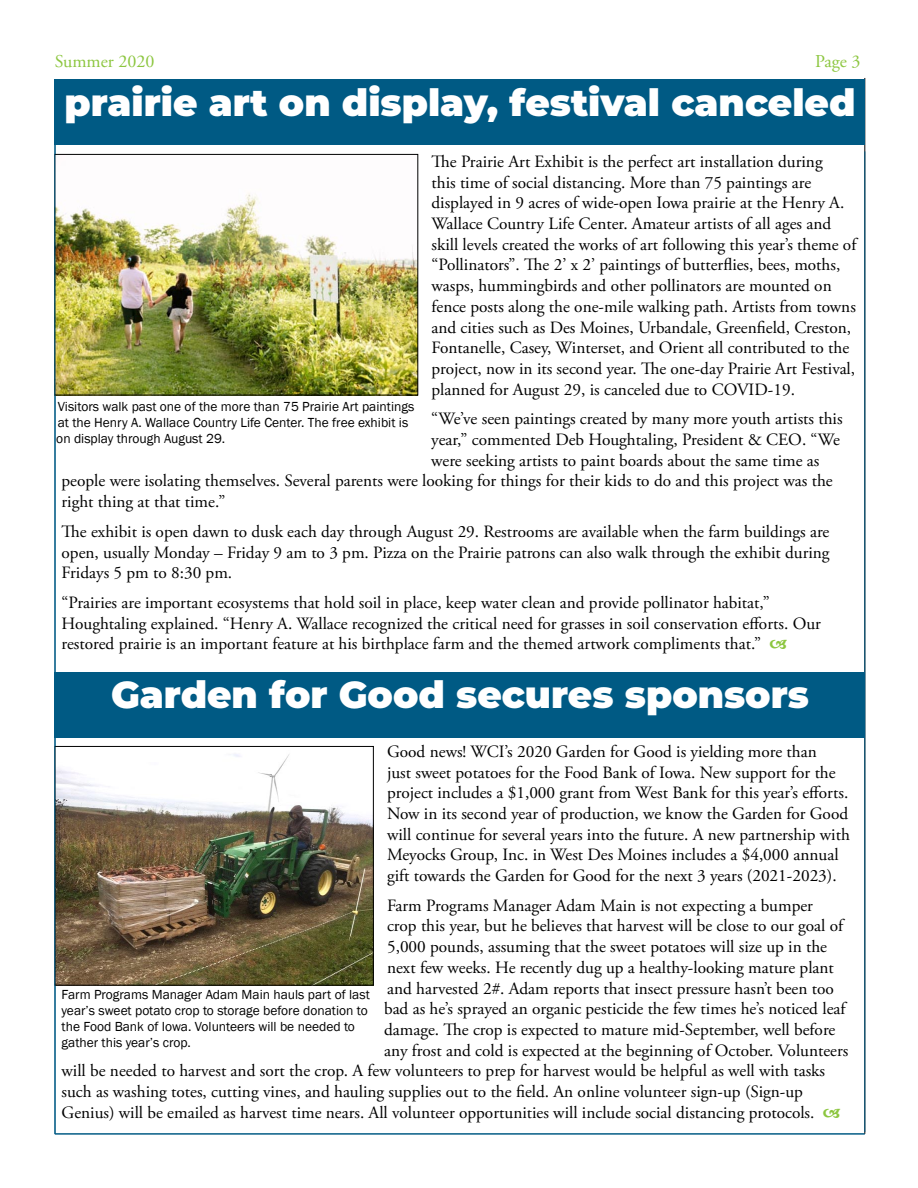
<style>
.page{position:relative;width:918px;height:1188px;background:#fff}
.page>*{position:absolute;margin:0;border:0;box-sizing:border-box;transform-origin:0 0}
.t1{font:900 37.5px "Montserrat";color:#fff}
.t2{font:18px "Adobe Garamond Pro";color:#8cc63f}
.t3{font:17.25px/20.7px "Adobe Garamond Pro";color:#000}
.t4{font:13.5px/16.2px "Franklin Gothic";color:#000}
</style>
<div class="page">
<hr style="left:865px;top:78px;width:1px;height:1056px;background:#000">
<hr style="left:55px;top:1134px;width:810px;height:1px;background:#005a84">
<hr style="left:865px;top:151px;width:1px;height:981px;background:#005a84">
<div style="left:55px;top:672px;width:810px;height:66px;background:#005a84"></div>
<img style="left:57px;top:754px;width:315px;height:229px">
<div style="left:55px;top:746px;width:319px;height:239px;border:1px solid #000"></div>
<div style="left:55px;top:79px;width:810px;height:66px;background:#005a84"></div>
<img style="left:57px;top:193px;width:359px;height:200px">
<div style="left:55px;top:154px;width:363px;height:241px;border:1px solid #000"></div>
<hr style="left:55px;top:80px;width:1px;height:1054px;background:#005a84">
<p class="t2" style="left:55px;top:50px;width:101px">Summer 2020</p>
<p class="t2" style="left:815px;top:50px;width:47px">Page 3</p>
<h1 class="t1" style="left:64px;top:74px;width:793px">prairie art on display, festival canceled</h1>
<p class="t3" style="left:432px;top:152px;width:426px">The Prairie Art Exhibit is the perfect art installation during<br>this time of social distancing. More than 75 paintings are displayed in 9 acres of wide-open Iowa prairie at the Henry A.<br>Wallace Country Life Center. Amateur artists of all ages and skill levels created the works of art following this year’s theme of “Pollinators”. The 2’ x 2’ paintings of butterflies, bees, moths, wasps, hummingbirds and other pollinators are mounted on fence posts along the one-mile walking path. Artists from towns and cities such as Des Moines, Urbandale, Greenfield, Creston, Fontanelle, Casey, Winterset, and Orient all contributed to the project, now in its second year. The one-day Prairie Art Festival, planned for August 29, is canceled due to COVID-19.</p>
<p class="t3" style="left:431px;top:409px;width:413px">“We’ve seen paintings created by many more youth artists this</p>
<p class="t3" style="left:431px;top:430px;width:410px">year,” commented Deb Houghtaling, President &amp; CEO. “We</p>
<p class="t3" style="left:431px;top:451px;width:390px">were seeking artists to paint boards about the same time as</p>
<p class="t3" style="left:62px;top:471px;width:773px">people were isolating themselves. Several parents were looking for things for their kids to do and this project was the</p>
<p class="t3" style="left:62px;top:492px;width:165px">right thing at that time.”</p>
<p class="t3" style="left:62px;top:522px;width:770px;text-align:justify">The exhibit is open dawn to dusk each day through August 29. Restrooms are available when the farm buildings are open, usually Monday – Friday 9 am to 3 pm. Pizza on the Prairie patrons can also walk through the exhibit during Fridays 5 pm to 8:30 pm.</p>
<p class="t3" style="left:62px;top:593px;width:761px">“Prairies are important ecosystems that hold soil in place, keep water clean and provide pollinator habitat,”<br>Houghtaling explained. “Henry A. Wallace recognized the critical need for grasses in soil conservation efforts. Our restored prairie is an important feature at his birthplace farm and the themed artwork compliments that.”</p>
<p class="t4" style="left:56px;top:398px;width:360px">Visitors walk past one of the more than 75 Prairie Art paintings at the Henry A. Wallace Country Life Center. The free exhibit is on display through August 29.</p>
<h1 class="t1" style="left:111px;top:667px;width:699px">Garden for Good secures sponsors</h1>
<p class="t3" style="left:387px;top:742px;width:464px">Good news! WCI’s 2020 Garden for Good is yielding more than<br>just sweet potatoes for the Food Bank of Iowa. New support for the project includes a $1,000 grant from West Bank for this year’s efforts.<br>Now in its second year of production, we know the Garden for Good will continue for several years into the future. A new partnership with Meyocks Group, Inc. in West Des Moines includes a $4,000 annual gift towards the Garden for Good for the next 3 years (2021-2023).</p>
<p class="t3" style="left:387px;top:896px;width:427px">Farm Programs Manager Adam Main is not expecting a bumper</p>
<p class="t3" style="left:387px;top:916px;width:458px">crop this year, but he believes that harvest will be close to our goal of</p>
<p class="t3" style="left:387px;top:937px;width:442px">5,000 pounds, assuming that the sweet potatoes will size up in the</p>
<p class="t3" style="left:387px;top:958px;width:448px">next few weeks. He recently dug up a healthy-looking mature plant</p>
<p class="t3" style="left:387px;top:978px;width:448px">and harvested 2#. Adam reports that insect pressure hasn’t been too</p>
<p class="t3" style="left:384px;top:999px;width:463px">bad as he’s sprayed an organic pesticide the few times he’s noticed leaf</p>
<p class="t3" style="left:384px;top:1020px;width:453px">damage. The crop is expected to mature mid-September, well before</p>
<p class="t3" style="left:384px;top:1040px;width:466px">any frost and cold is expected at the beginning of October. Volunteers</p>
<p class="t3" style="left:62px;top:1061px;width:765px">will be needed to harvest and sort the crop. A few volunteers to prep for harvest would be helpful as well with tasks</p>
<p class="t3" style="left:62px;top:1082px;width:743px">such as washing totes, cutting vines, and hauling supplies out to the field. An online volunteer sign-up (Sign-up</p>
<p class="t3" style="left:62px;top:1103px;width:754px">Genius) will be emailed as harvest time nears. All volunteer opportunities will include social distancing protocols.</p>
<p class="t4" style="left:62px;top:986px;width:310px">Farm Programs Manager Adam Main hauls part of last year’s sweet potato crop to storage before donation to the Food Bank of Iowa. Volunteers will be needed to gather this year’s crop.</p>
</div>
